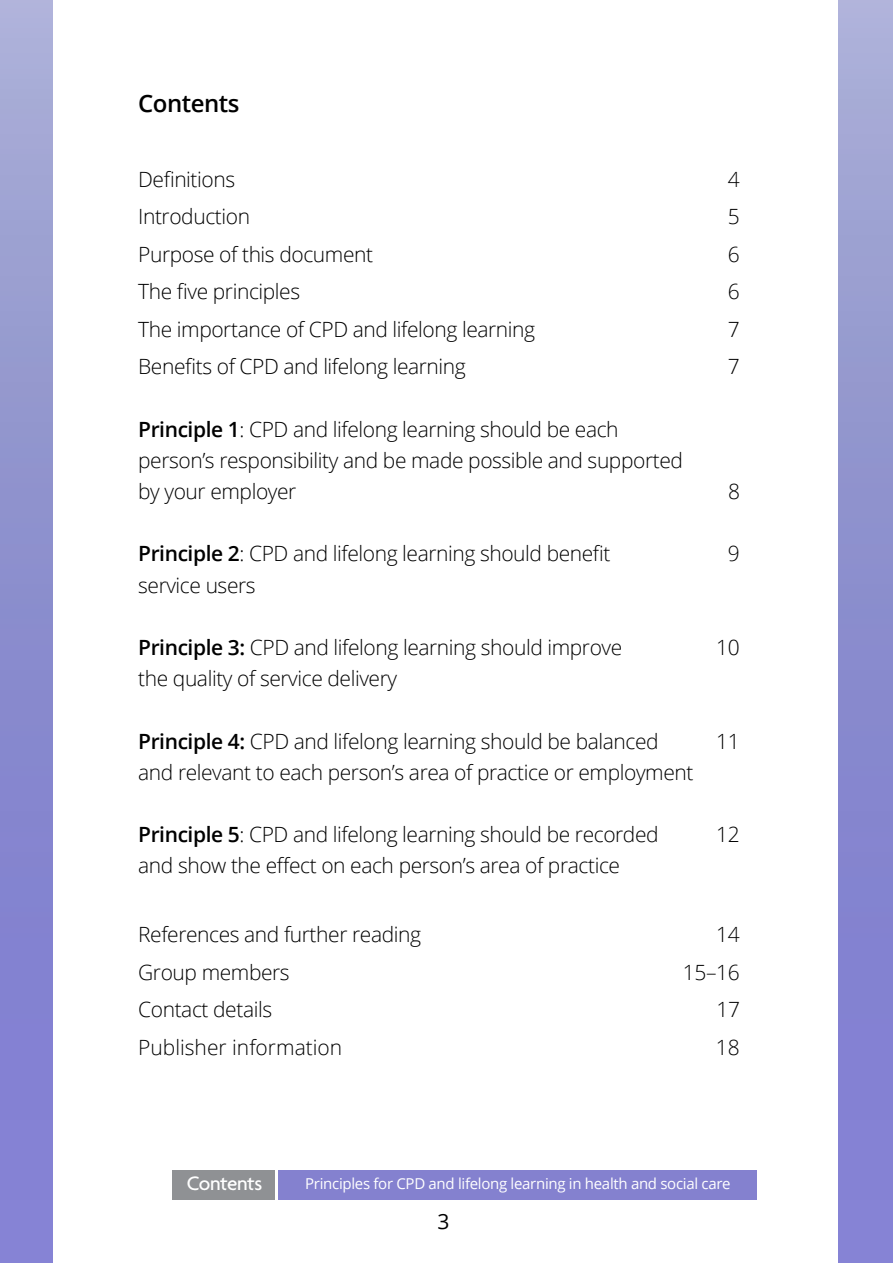
<style>
.page{position:relative;width:893px;height:1263px;background:#fff}
.page>*{position:absolute;margin:0;border:0;box-sizing:border-box;transform-origin:0 0}
.t1{font:600 24px "Open Sans";letter-spacing:-.02em;color:#000}
.t2{font:300 21px/31.2px "Open Sans";letter-spacing:-.02em;color:#000}
.t3{font:300 21px "Open Sans";color:#000}
.t4{font:500 21px "Agenda";letter-spacing:-.02em;color:#fff}
.t5{font:21px "Open Sans";color:#000}
.t6{font:15px "Open Sans";letter-spacing:-.02em;color:#fff}
.s1{font-weight:600}
</style>
<div class="page">
<div style="left:0;top:0;width:53px;height:1263px;background:linear-gradient(to bottom,#a4aad2,#7b78d0)"></div>
<div style="left:839px;top:0;width:54px;height:1263px;background:linear-gradient(to bottom,#a4aad2,#7b78d0)"></div>
<div style="left:279px;top:1170px;width:478px;height:29px;background:#8481cf"></div>
<div style="left:172px;top:1170px;width:102px;height:29px;background:#8f9194"></div>
<p class="t1" style="left:138px;top:87px;width:103px">Contents</p>
<p class="t2" style="left:138px;top:163px;width:99px">Definitions</p>
<p class="t2" style="left:728px;top:163px;width:13px">4</p>
<p class="t2" style="left:138px;top:200px;width:113px">Introduction</p>
<p class="t2" style="left:728px;top:200px;width:13px">5</p>
<p class="t2" style="left:138px;top:238px;width:236px">Purpose of this document</p>
<p class="t2" style="left:728px;top:238px;width:13px">6</p>
<p class="t2" style="left:138px;top:275px;width:163px">The five principles</p>
<p class="t2" style="left:728px;top:275px;width:13px">6</p>
<p class="t2" style="left:138px;top:313px;width:398px">The importance of CPD and lifelong learning</p>
<p class="t2" style="left:728px;top:313px;width:13px">7</p>
<p class="t2" style="left:138px;top:350px;width:329px">Benefits of CPD and lifelong learning</p>
<p class="t2" style="left:728px;top:350px;width:13px">7</p>
<p class="t2" style="left:138px;top:413px;width:546px"><span class="s1">Principle 1</span>: CPD and lifelong learning should be each person’s responsibility and be made possible and supported by your employer</p>
<p class="t2" style="left:728px;top:475px;width:13px">8</p>
<p class="t2" style="left:138px;top:538px;width:474px"><span class="s1">Principle 2</span>: CPD and lifelong learning should benefit</p>
<p class="t2" style="left:728px;top:538px;width:13px">9</p>
<p class="t2" style="left:138px;top:569px;width:119px">service users</p>
<p class="t2" style="left:138px;top:631px;width:486px"><span class="s1">Principle 3:</span> CPD and lifelong learning should improve</p>
<p class="t2" style="left:716px;top:631px;width:25px">10</p>
<p class="t2" style="left:138px;top:662px;width:260px">the quality of service delivery</p>
<p class="t2" style="left:138px;top:725px;width:522px"><span class="s1">Principle 4:</span> CPD and lifelong learning should be balanced</p>
<p class="t2" style="left:716px;top:725px;width:25px">11</p>
<p class="t2" style="left:138px;top:756px;width:557px">and relevant to each person’s area of practice or employment</p>
<p class="t2" style="left:138px;top:818px;width:522px"><span class="s1">Principle 5</span>: CPD and lifelong learning should be recorded</p>
<p class="t2" style="left:716px;top:818px;width:25px">12</p>
<p class="t2" style="left:138px;top:850px;width:483px">and show the effect on each person’s area of practice</p>
<p class="t2" style="left:138px;top:918px;width:284px">References and further reading</p>
<p class="t2" style="left:716px;top:918px;width:25px">14</p>
<p class="t2" style="left:138px;top:956px;width:153px">Group members</p>
<p class="t2" style="left:683px;top:956px;width:58px">15–16</p>
<p class="t2" style="left:138px;top:993px;width:135px">Contact details</p>
<p class="t2" style="left:717px;top:993px;width:25px">17</p>
<p class="t3" style="left:138px;top:1033px;width:206px">Publisher information</p>
<p class="t2" style="left:716px;top:1031px;width:25px">18</p>
<p class="t4" style="left:187px;top:1170px;width:77px">Contents</p>
<p class="t6" style="left:305px;top:1174px;width:427px">Principles for CPD and lifelong learning in health and social care</p>
<p class="t5" style="left:438px;top:1207px;width:14px">3</p>
</div>
